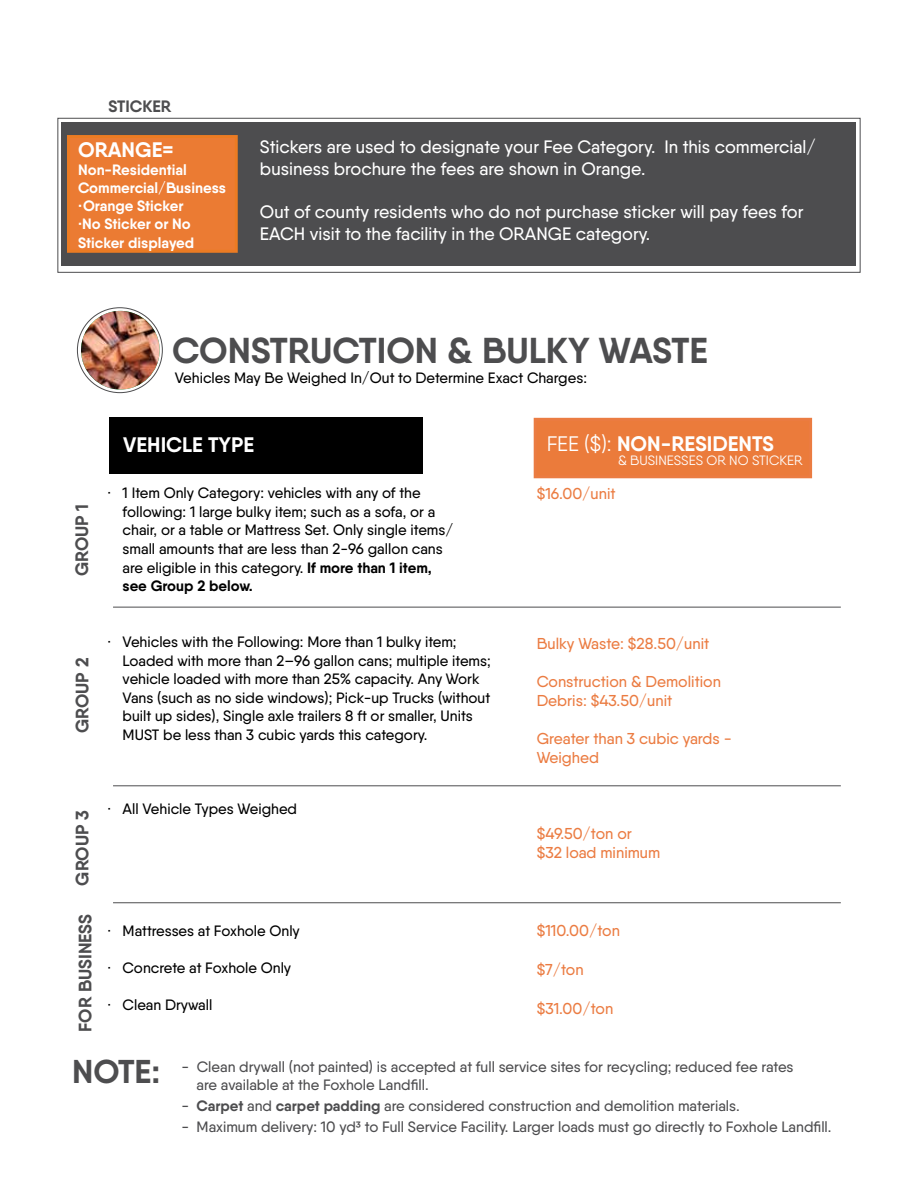
<style>
.page{position:relative;width:918px;height:1188px;background:#fff}
.page>*{position:absolute;margin:0;border:0;box-sizing:border-box;transform-origin:0 0}
.t1{font:700 36px "Qanelas";color:#4d4d4f}
.t2{font:700 33px "Qanelas";color:#4d4d4f}
.t3{font:700 21px "Qanelas";color:#fff}
.t4{font:500 18px/21.6px "Qanelas";color:#fff}
.t5{font:700 18px "Qanelas";color:#4d4d4f}
.t6{font:700 16.5px "Qanelas";color:#4d4d4f}
.t7{font:500 15.75px/18.9px "Qanelas";color:#eb7c42}
.t8{font:500 15px/18.6px "Qanelas";color:#000}
.t9{font:500 15px/18px "Qanelas";color:#4d4d4f}
.t10{font:700 15px/18.1px "Qanelas";color:#fff}
.t11{font:13.5px "Qanelas";color:#fff}
.s1{font-weight:400}
.s2{font-weight:700}
</style>
<div class="page">
<div style="left:62px;top:122px;width:794px;height:144px;background:#4d4d4f"></div>
<div style="left:57px;top:118px;width:804px;height:155px;border:1px solid #4d4d4f"></div>
<div style="left:67px;top:135px;width:171px;height:118px;background:#eb7b33;border:3px solid #eb7b23"></div>
<div style="left:109px;top:418px;width:313px;height:56px;background:#000"></div>
<div style="left:534px;top:418px;width:278px;height:60px;background:#eb7b3b"></div>
<hr style="left:113px;top:607px;width:728px;height:1px;background:#4d4d4f">
<hr style="left:113px;top:785px;width:728px;height:1px;background:#4d4d4f">
<img style="left:81px;top:311px;width:79px;height:78px;border-radius:39px">
<hr style="left:113px;top:902px;width:728px;height:1px;background:#4d4d4f">
<p class="t6" style="left:109px;top:95px;width:64px">STICKER</p>
<h3 class="t3" style="left:78px;top:137px;width:97px">ORANGE=</h3>
<p class="t10" style="left:78px;top:161px;width:149px">Non-Residential<br>Commercial/Business ·Orange Sticker<br>·No Sticker or No<br>Sticker displayed</p>
<p class="t4" style="left:260px;top:136px;width:557px">Stickers are used to designate your Fee Category. In this commercial/ business brochure the fees are shown in Orange.</p>
<p class="t4" style="left:260px;top:201px;width:545px">Out of county residents who do not purchase sticker will pay fees for<br>EACH visit to the facility in the ORANGE category.</p>
<h1 class="t1" style="left:172px;top:328px;width:537px">CONSTRUCTION &amp; BULKY WASTE</h1>
<p class="t8" style="left:175px;top:369px;width:414px">Vehicles May Be Weighed In/Out to Determine Exact Charges:</p>
<p class="t5" style="left:71px;top:576px;width:74px;rotate:-90deg">GROUP 1</p>
<p class="t5" style="left:71px;top:733px;width:76px;rotate:-90deg">GROUP 2</p>
<p class="t5" style="left:71px;top:886px;width:77px;rotate:-90deg">GROUP 3</p>
<p class="t5" style="left:74px;top:1032px;width:119px;rotate:-90deg">FOR BUSINESS</p>
<h3 class="t3" style="left:123px;top:432px;width:132px">VEHICLE TYPE</h3>
<h3 class="t3" style="left:547px;top:431px;width:229px"><span class="s1">FEE ($):</span> NON-RESIDENTS</h3>
<p class="t8" style="left:123px;top:484px;width:332px;text-indent:-15px">· 1 Item Only Category: vehicles with any of the following: 1 large bulky item; such as a sofa, or a chair, or a table or Mattress Set. Only single items/ small amounts that are less than 2-96 gallon cans are eligible in this category. <span class="s2">If more than 1 item, see Group 2 below.</span></p>
<p class="t11" style="left:618px;top:452px;width:186px">&amp; BUSINESSES OR NO STICKER</p>
<p class="t7" style="left:537px;top:484px;width:80px">$16.00/unit</p>
<p class="t8" style="left:123px;top:632px;width:370px;text-indent:-15px">· Vehicles with the Following: More than 1 bulky item; Loaded with more than 2–96 gallon cans; multiple items; vehicle loaded with more than 25% capacity. Any Work Vans (such as no side windows); Pick-up Trucks (without built up sides), Single axle trailers 8 ft or smaller, Units MUST be less than 3 cubic yards this category.</p>
<p class="t8" style="left:108px;top:800px;width:191px">· All Vehicle Types Weighed</p>
<p class="t8" style="left:108px;top:921px;width:194px">· Mattresses at Foxhole Only</p>
<p class="t8" style="left:108px;top:958px;width:185px">· Concrete at Foxhole Only</p>
<p class="t8" style="left:108px;top:995px;width:106px">· Clean Drywall</p>
<p class="t7" style="left:537px;top:634px;width:174px">Bulky Waste: $28.50/unit</p>
<p class="t7" style="left:537px;top:672px;width:186px">Construction &amp; Demolition<br>Debris: $43.50/unit</p>
<p class="t7" style="left:537px;top:729px;width:197px">Greater than 3 cubic yards -<br>Weighed</p>
<p class="t7" style="left:537px;top:823px;width:125px;line-height:19.5px">$49.50/ton or $32 load minimum</p>
<p class="t7" style="left:537px;top:921px;width:85px">$110.00/ton</p>
<p class="t7" style="left:537px;top:960px;width:48px">$7/ton</p>
<p class="t7" style="left:537px;top:999px;width:78px">$31.00/ton</p>
<h2 class="t2" style="left:72px;top:1051px;width:90px">NOTE:</h2>
<p class="t9" style="left:197px;top:1057px;width:599px;text-indent:-15px">- Clean drywall (not painted) is accepted at full service sites for recycling; reduced fee rates are available at the Foxhole Landfill.</p>
<p class="t9" style="left:182px;top:1096px;width:560px">- <span class="s2">Carpet</span> and <span class="s2">carpet padding</span> are considered construction and demolition materials.</p>
<p class="t9" style="left:182px;top:1117px;width:651px">- Maximum delivery: 10 yd3 to Full Service Facility. Larger loads must go directly to Foxhole Landfill.</p>
</div>
